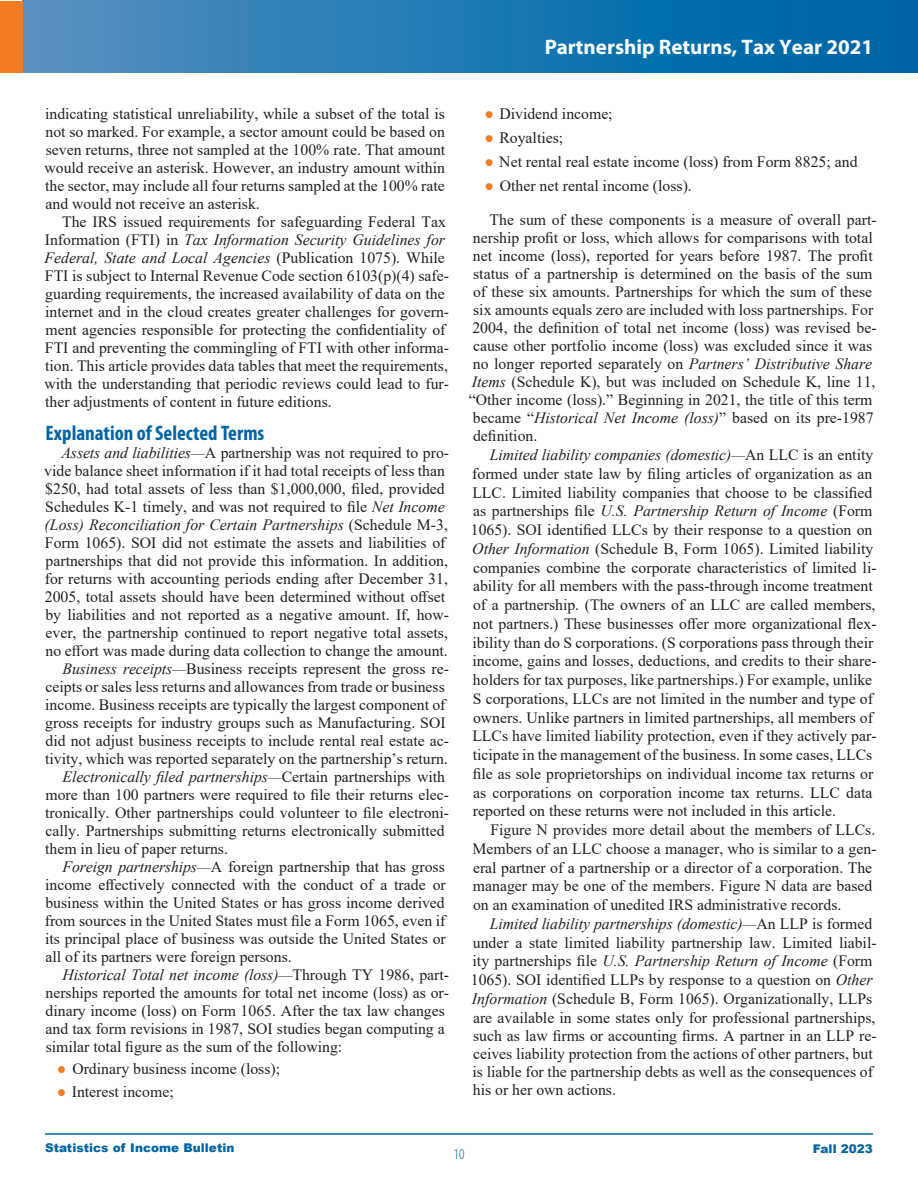
<style>
.page{position:relative;width:918px;height:1188px;background:#fff}
.page>*{position:absolute;margin:0;border:0;box-sizing:border-box;transform-origin:0 0}
.t1{font:700 21px "Myriad Pro";color:#fff}
.Heading_2{font:700 condensed 21px "Myriad Pro";color:#0065a4}
.Basic__w_Italic_lead{font:15.75px/18px "Times New Roman";color:#231f20}
.t2{font:300 condensed 15px "Myriad Pro";color:#0065a4}
.t3{font:900 12px "Arial";letter-spacing:.005em;color:#0065a4}
.s1{font-style:italic}
.s2{color:#f47b21}
</style>
<div class="page">
<div style="left:22px;top:1px;width:896px;height:72px;background:linear-gradient(to right,#5490c2,#0064a4)"></div>
<div style="left:0;top:1px;width:22px;height:72px;background:#f47b21"></div>
<hr style="left:45px;top:1133px;width:828px;height:2px;background:#0065a4">
<p class="Basic__w_Italic_lead" style="left:44px;top:104px;width:402px;text-align:justify">indicating statistical unreliability, while a subset of the total is not so marked. For example, a sector amount could be based on seven returns, three not sampled at the 100% rate. That amount would receive an asterisk. However, an industry amount within the sector, may include all four returns sampled at the 100% rate and would not receive an asterisk.</p>
<p class="Basic__w_Italic_lead" style="left:44px;top:212px;width:406px;text-indent:18px">The IRS issued requirements for safeguarding Federal Tax Information (FTI) in <span class="s1">Tax Information Security Guidelines for Federal, State and Local Agencies</span> (Publication 1075). While FTI is subject to Internal Revenue Code section 6103(p)(4) safe&shy;guarding requirements, the increased availability of data on the internet and in the cloud creates greater challenges for govern&shy;ment agencies responsible for protecting the confidentiality of FTI and preventing the commingling of FTI with other informa&shy;tion. This article provides data tables that meet the requirements, with the understanding that periodic reviews could lead to fur&shy;ther adjustments of content in future editions.</p>
<p class="Heading_2" style="left:45px;top:420px;width:220px">Explanation of Selected Terms</p>
<p class="Basic__w_Italic_lead" style="left:44px;top:443px;width:406px;text-indent:17px"><span class="s1">Assets and liabilities—</span>A partnership was not required to pro&shy;vide balance sheet information if it had total receipts of less than $250, had total assets of less than $1,000,000, filed, provided Schedules K-1 timely, and was not required to file <span class="s1">Net Income (Loss) Reconciliation for Certain Partnerships</span> (Schedule M-3, Form 1065). SOI did not estimate the assets and liabilities of partnerships that did not provide this information. In addition, for returns with accounting periods ending after December 31, 2005, total assets should have been determined without offset by liabilities and not reported as a negative amount. If, how&shy;ever, the partnership continued to report negative total assets, no effort was made during data collection to change the amount.</p>
<p class="Basic__w_Italic_lead" style="left:45px;top:659px;width:406px;text-indent:17px"><span class="s1">Business receipts—</span>Business receipts represent the gross re&shy;ceipts or sales less returns and allowances from trade or business income. Business receipts are typically the largest component of gross receipts for industry groups such as Manufacturing. SOI did not adjust business receipts to include rental real estate ac&shy;tivity, which was reported separately on the partnership’s return.</p>
<p class="Basic__w_Italic_lead" style="left:45px;top:767px;width:405px;text-indent:17px"><span class="s1">Electronically filed partnerships—</span>Certain partnerships with more than 100 partners were required to file their returns elec&shy;tronically. Other partnerships could volunteer to file electroni&shy;cally. Partnerships submitting returns electronically submitted them in lieu of paper returns.</p>
<p class="Basic__w_Italic_lead" style="left:45px;top:857px;width:403px;text-align:justify;text-indent:18px"><span class="s1">Foreign partnerships—</span>A foreign partnership that has gross income effectively connected with the conduct of a trade or business within the United States or has gross income derived from sources in the United States must file a Form 1065, even if its principal place of business was outside the United States or all of its partners were foreign persons.</p>
<p class="Basic__w_Italic_lead" style="left:45px;top:965px;width:405px;text-indent:17px"><span class="s1">Historical Total net income (loss)—</span>Through TY 1986, part&shy;nerships reported the amounts for total net income (loss) as or&shy;dinary income (loss) on Form 1065. After the tax law changes and tax form revisions in 1987, SOI studies began computing a similar total figure as the sum of the following:</p>
<p class="Basic__w_Italic_lead" style="left:57px;top:1060px;width:225px"><span class="s2">●</span> Ordinary business income (loss);</p>
<p class="Basic__w_Italic_lead" style="left:57px;top:1082px;width:118px"><span class="s2">●</span> Interest income;</p>
<h1 class="t1" style="left:545px;top:33px;width:330px">Partnership Returns, Tax Year 2021</h1>
<p class="Basic__w_Italic_lead" style="left:484px;top:104px;width:130px"><span class="s2">●</span> Dividend income;</p>
<p class="Basic__w_Italic_lead" style="left:484px;top:128px;width:80px"><span class="s2">●</span> Royalties;</p>
<p class="Basic__w_Italic_lead" style="left:484px;top:152px;width:375px"><span class="s2">●</span> Net rental real estate income (loss) from Form 8825; and</p>
<p class="Basic__w_Italic_lead" style="left:484px;top:176px;width:209px"><span class="s2">●</span> Other net rental income (loss).</p>
<p class="Basic__w_Italic_lead" style="left:469px;top:211px;width:409px;text-indent:21px">The sum of these components is a measure of overall part&shy;nership profit or loss, which allows for comparisons with total net income (loss), reported for years before 1987. The profit status of a partnership is determined on the basis of the sum of these six amounts. Partnerships for which the sum of these six amounts equals zero are included with loss partnerships. For 2004, the definition of total net income (loss) was revised be&shy;cause other portfolio income (loss) was excluded since it was no longer reported separately on <span class="s1">Partners’ Distributive Share Items</span> (Schedule K), but was included on Schedule K, line 11, “Other income (loss).” Beginning in 2021, the title of this term became “<span class="s1">Historical Net Income (loss)</span>” based on its pre-1987 definition.</p>
<p class="Basic__w_Italic_lead" style="left:471px;top:445px;width:407px;line-height:18.8px;text-indent:19px"><span class="s1">Limited liability companies (domestic)—</span>An LLC is an entity formed under state law by filing articles of organization as an LLC. Limited liability companies that choose to be classified as partnerships file <span class="s1">U.S. Partnership Return of Income</span> (Form 1065). SOI identified LLCs by their response to a question on <span class="s1">Other Information</span> (Schedule B, Form 1065). Limited liability companies combine the corporate characteristics of limited li&shy;ability for all members with the pass-through income treatment of a partnership. (The owners of an LLC are called members, not partners.) These businesses offer more organizational flex&shy;ibility than do S corporations. (S corporations pass through their income, gains and losses, deductions, and credits to their share&shy;holders for tax purposes, like partnerships.) For example, unlike S corporations, LLCs are not limited in the number and type of owners. Unlike partners in limited partnerships, all members of LLCs have limited liability protection, even if they actively par&shy;ticipate in the management of the business. In some cases, LLCs file as sole proprietorships on individual income tax returns or as corporations on corporation income tax returns. LLC data reported on these returns were not included in this article.</p>
<p class="Basic__w_Italic_lead" style="left:472px;top:820px;width:406px;line-height:18.8px;text-indent:18px">Figure N provides more detail about the members of LLCs.<br>Members of an LLC choose a manager, who is similar to a gen&shy;eral partner of a partnership or a director of a corporation. The manager may be one of the members. Figure N data are based on an examination of unedited IRS administrative records.</p>
<p class="Basic__w_Italic_lead" style="left:471px;top:914px;width:407px;line-height:18.5px;text-indent:19px"><span class="s1">Limited liability partnerships (domestic)—</span>An LLP is formed under a state limited liability partnership law. Limited liabil&shy;ity partnerships file <span class="s1">U.S. Partnership Return of Income</span> (Form 1065). SOI identified LLPs by response to a question on <span class="s1">Other Information</span> (Schedule B, Form 1065). Organizationally, LLPs are available in some states only for professional partnerships, such as law firms or accounting firms. A partner in an LLP re&shy;ceives liability protection from the actions of other partners, but is liable for the partnership debts as well as the consequences of his or her own actions.</p>
<p class="t3" style="left:45px;top:1139px;width:191px">Statistics of Income Bulletin</p>
<p class="t3" style="left:813px;top:1140px;width:62px">Fall 2023</p>
<p class="t2" style="left:454px;top:1145px;width:12px">10</p>
</div>
